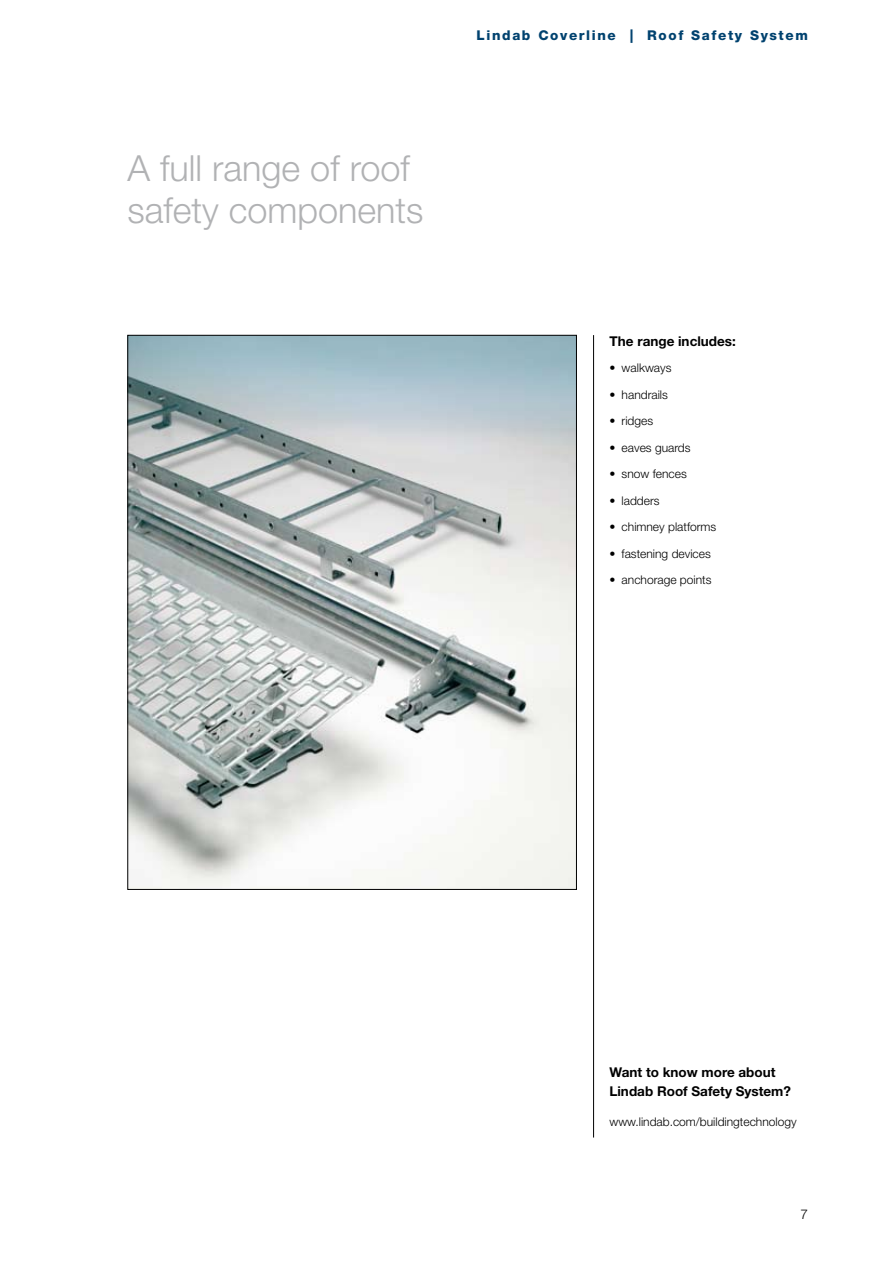
<style>
.page{position:relative;width:893px;height:1263px;background:#fff}
.page>*{position:absolute;margin:0;border:0;box-sizing:border-box;transform-origin:0 0}
.t1{font:300 36px/42px "Helvetica Neue";color:#b1b2b4}
.t2{font:700 13.5px/18.8px "Helvetica Neue";color:#000}
.t3{font:800 13.5px "Helvetica Neue";letter-spacing:.12em;color:#00426f}
.t4{font:300 12px "Helvetica Neue";color:#000}
</style>
<div class="page">
<img style="left:130px;top:337px;width:445px;height:551px">
<hr style="left:593px;top:335px;width:1px;height:802px;background:#000">
<h1 class="t1" style="left:128px;top:147px;width:298px">A full range of roof safety components</h1>
<p class="t3" style="left:477px;top:27px;width:333px">Lindab Coverline | Roof Safety System</p>
<p class="t2" style="left:610px;top:331px;width:128px">The range includes:</p>
<p class="t4" style="left:610px;top:361px;width:63px">• walkways</p>
<p class="t4" style="left:610px;top:387px;width:60px">• handrails</p>
<p class="t4" style="left:610px;top:414px;width:45px">• ridges</p>
<p class="t4" style="left:610px;top:440px;width:82px">• eaves guards</p>
<p class="t4" style="left:610px;top:467px;width:79px">• snow fences</p>
<p class="t4" style="left:610px;top:493px;width:52px">• ladders</p>
<p class="t4" style="left:610px;top:520px;width:108px">• chimney platforms</p>
<p class="t4" style="left:610px;top:546px;width:103px">• fastening devices</p>
<p class="t4" style="left:610px;top:573px;width:103px">• anchorage points</p>
<p class="t2" style="left:609px;top:1062px;width:183px">Want to know more about<br>Lindab Roof Safety System?</p>
<p class="t4" style="left:609px;top:1114px;width:189px">www.lindab.com/buildingtechnology</p>
</div>
